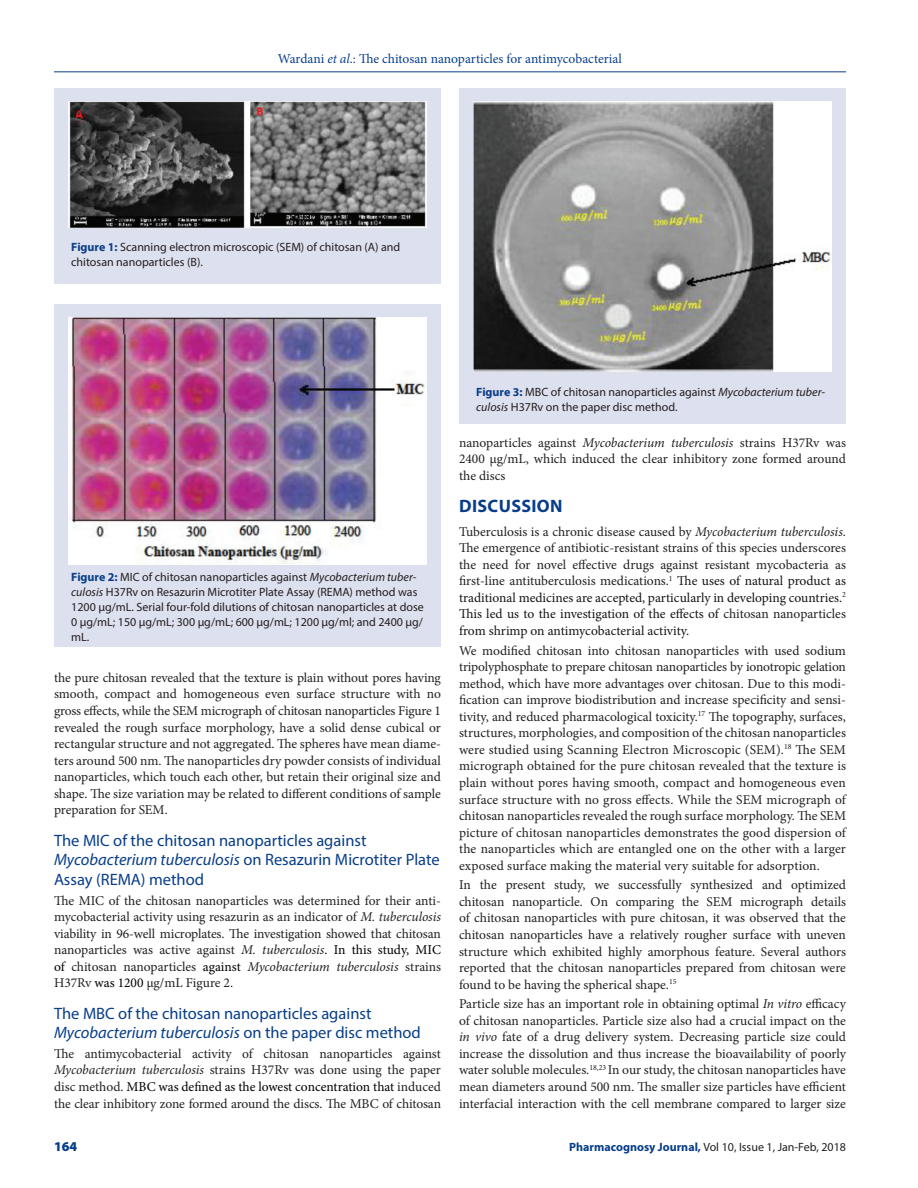
<style>
.page{position:relative;width:918px;height:1188px;background:#fff}
.page>*{position:absolute;margin:0;border:0;box-sizing:border-box;transform-origin:0 0}
._1_HD{font:700 18px "Myriad Pro";letter-spacing:.02em;color:#083e89}
._2_HD{font:16.5px/19.5px "Myriad Pro";color:#083e89}
.TXT{font:13.5px/16.5px "Minion Pro";color:#231f20;text-align:justify}
.t1{font:13.5px "Minion Pro";letter-spacing:-.005em;color:#083e89}
.LRH{font:900 13.5px "Myriad Pro";color:#083e89}
.FIG_CAP{font:12px/15px "Myriad Pro";color:#231f20}
.LRH-2{font:12px "Myriad Pro";color:#231f20}
.s1{font-style:italic}
.s2{font-weight:700;color:#083e89}
.s3{color:#000}
.s4{color:#131413}
</style>
<div class="page">
<hr style="left:54px;top:72px;width:792px;height:1px;background:#083e89">
<div style="left:54px;top:88px;width:387px;height:195px;background:#dde0ee"></div>
<img style="left:68px;top:101px;width:359px;height:126px">
<div style="left:459px;top:88px;width:387px;height:336px;background:#dde0ee"></div>
<img style="left:473px;top:101px;width:359px;height:271px">
<div style="left:54px;top:305px;width:387px;height:342px;background:#dde0ee"></div>
<img style="left:68px;top:318px;width:359px;height:247px">
<p class="t1" style="left:278px;top:50px;width:346px">Wardani <span class="s1">et al</span>.: The chitosan nanoparticles for antimycobacterial</p>
<p class="FIG_CAP" style="left:71px;top:239px;width:331px"><span class="s2">Figure 1:</span> Scanning electron microscopic (SEM) of chitosan (A) and chitosan nanoparticles (B).</p>
<p class="FIG_CAP" style="left:71px;top:570px;width:354px"><span class="s2">Figure 2:</span> MIC of chitosan nanoparticles against <span class="s1">Mycobacterium tuber&shy;culosis</span> H37Rv on Resazurin Microtiter Plate Assay (REMA) method was 1200 μg/mL. Serial four-fold dilutions of chitosan nanoparticles at dose 0 μg/mL; 150 μg/mL; 300 μg/mL; 600 μg/mL; 1200 μg/ml; and 2400 μg/ mL.</p>
<p class="TXT" style="left:54px;top:669px;width:389px">the pure chitosan revealed that the texture is plain without pores having smooth, compact and homogeneous even surface structure with no gross effects, while the SEM micrograph of chitosan nanoparticles Figure 1 revealed the rough surface morphology, have a solid dense cubical or rectangular structure and not aggregated. The spheres have mean diame&shy;ters around 500 nm. The nanoparticles dry powder consists of individual nanoparticles, which touch each other, but retain their original size and shape. The size variation may be related to different conditions of sample preparation for SEM.</p>
<p class="_2_HD" style="left:54px;top:830px;width:387px">The MIC of the chitosan nanoparticles against<br><span class="s1">Mycobacterium tuberculosis</span> on Resazurin Microtiter Plate<br>Assay (REMA) method</p>
<p class="TXT" style="left:54px;top:892px;width:389px">The MIC of the chitosan nanoparticles was determined for their anti&shy;mycobacterial activity using resazurin as an indicator of <span class="s1">M. tuberculosis </span>viability in 96-well microplates. The investigation showed that chitosan nanoparticles was active against <span class="s1">M. tuberculosis</span><span class="s3">. In this study, MIC of</span> chitosan nanoparticles <span class="s3">against</span> <span class="s1">Mycobacterium tuberculosis</span> strains H37Rv <span class="s3">was 1200</span> μg/mL Figure 2.</p>
<p class="_2_HD" style="left:54px;top:1003px;width:368px">The MBC of the chitosan nanoparticles against<br><span class="s1">Mycobacterium tuberculosis</span> on the paper disc method</p>
<p class="TXT" style="left:54px;top:1045px;width:389px">The antimycobacterial activity of chitosan nanoparticles against <span class="s1">Mycobacterium tuberculosis</span> strains H37Rv was done using the paper disc method. <span class="s3">MBC was defined as the lowest concentration that</span> induced the clear inhibitory zone formed around the discs. The MBC of chitosan</p>
<p class="FIG_CAP" style="left:476px;top:384px;width:350px"><span class="s2">Figure 3:</span> MBC of chitosan nanoparticles against <span class="s1">Mycobacterium tuber&shy;culosis</span> H37Rv on the paper disc method.</p>
<p class="TXT" style="left:459px;top:434px;width:389px">nanoparticles against <span class="s1">Mycobacterium tuberculosis</span> strains H37Rv was 2400 μg/mL, which induced the clear inhibitory zone formed around the discs</p>
<p class="_1_HD" style="left:459px;top:494px;width:105px">DISCUSSION</p>
<p class="TXT" style="left:459px;top:523px;width:389px">Tuberculosis is a chronic disease caused by <span class="s1">Mycobacterium tuberculosis</span>.<br>The emergence of antibiotic-resistant strains of this species underscores the need for novel effective drugs against resistant mycobacteria as first-line antituberculosis medications.<sup>1</sup> <span class="s4">The uses of natural product as traditional medicines are accepted, particularly in developing countries.</span><sup>2<br></sup><span class="s4">This led us to the investigation of the effects of</span> chitosan nanoparticles <span class="s4">from shrimp on antimycobacterial activity.</span></p>
<p class="TXT" style="left:459px;top:642px;width:389px">We modified chitosan into chitosan nanoparticles with used sodium tripolyphosphate to prepare chitosan nanoparticles by ionotropic gelation method, which have more advantages over chitosan. Due to this modi&shy;fication can improve biodistribution and increase specificity and sensi&shy;tivity, and reduced pharmacological toxicity.<sup>17</sup> The topography, surfaces, structures, morphologies, and composition of the chitosan nanoparticles were studied using Scanning Electron Microscopic (SEM).<sup>18</sup> The SEM micrograph obtained for the pure chitosan revealed that the texture is plain without pores having smooth, compact and homogeneous even surface structure with no gross effects. While the SEM micrograph of chitosan nanoparticles revealed the rough surface morphology. The SEM picture of chitosan nanoparticles demonstrates the good dispersion of the nanoparticles which are entangled one on the other with a larger exposed surface making the material very suitable for adsorption.</p>
<p class="TXT" style="left:459px;top:877px;width:389px">In the present study, we successfully synthesized and optimized chitosan nanoparticle. On comparing the SEM micrograph details of chitosan nanoparticles with pure chitosan, it was observed that the chitosan nanoparticles have a relatively rougher surface with uneven structure which exhibited highly amorphous feature. Several authors reported that the chitosan nanoparticles prepared from chitosan were found to be having the spherical shape.<sup>15</sup></p>
<p class="TXT" style="left:459px;top:996px;width:389px">Particle size has an important role in obtaining optimal <span class="s1">In vitro</span> efficacy of chitosan nanoparticles. Particle size also had a crucial impact on the <span class="s1">in vivo</span> fate of a drug delivery system. Decreasing particle size could increase the dissolution and thus increase the bioavailability of poorly water soluble molecules.<sup>18,23</sup> In our study, the chitosan nanoparticles have mean diameters around 500 nm. The smaller size particles have efficient interfacial interaction with the cell membrane compared to larger size</p>
<p class="LRH" style="left:54px;top:1137px;width:25px">164</p>
<p class="LRH-2" style="left:569px;top:1139px;width:278px"><span class="s2">Pharmacognosy Journal,</span> Vol 10, Issue 1, Jan-Feb, 2018</p>
</div>
